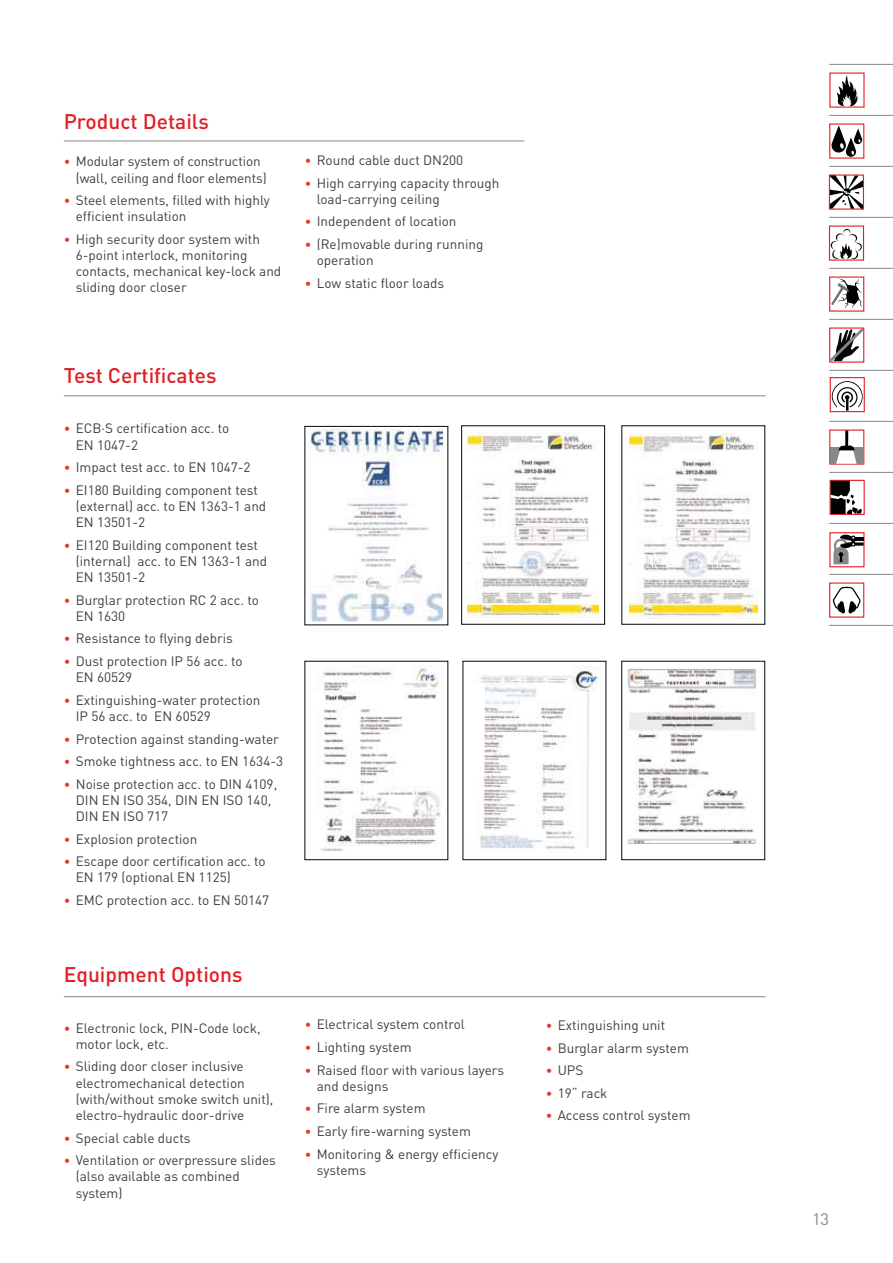
<style>
.page{position:relative;width:893px;height:1263px;background:#fff}
.page>*{position:absolute;margin:0;border:0;box-sizing:border-box;transform-origin:0 0}
.t1{font:500 21px "DIN";color:#e21e26}
.t2{font:16.5px "DIN";color:#87888a}
.t3{font:13.5px/16.2px "DIN";color:#3e3e40}
.s1{font-size:12.75px;color:#e6362d}
</style>
<div class="page">
<hr style="left:64px;top:141px;width:460px;height:1px;background:#87888a">
<hr style="left:64px;top:996px;width:701px;height:1px;background:#87888a">
<hr style="left:64px;top:395px;width:701px;height:1px;background:#87888a">
<hr style="left:829px;top:115px;width:63px;height:1px;background:#87888a">
<hr style="left:829px;top:166px;width:63px;height:1px;background:#87888a">
<hr style="left:829px;top:217px;width:63px;height:1px;background:#87888a">
<hr style="left:829px;top:268px;width:63px;height:1px;background:#87888a">
<hr style="left:829px;top:319px;width:63px;height:1px;background:#87888a">
<hr style="left:829px;top:370px;width:63px;height:1px;background:#87888a">
<hr style="left:829px;top:421px;width:63px;height:1px;background:#87888a">
<hr style="left:829px;top:472px;width:63px;height:1px;background:#87888a">
<hr style="left:829px;top:523px;width:63px;height:1px;background:#87888a">
<hr style="left:829px;top:574px;width:63px;height:1px;background:#87888a">
<hr style="left:829px;top:64px;width:63px;height:1px;background:#87888a">
<hr style="left:829px;top:625px;width:63px;height:1px;background:#87888a">
<svg style="left:836px;top:75px;width:22px;height:32px"></svg>
<div style="left:829px;top:124px;width:35px;height:35px;border:1px solid #e21e26"></div>
<svg style="left:830px;top:125px;width:32px;height:32px"></svg>
<div style="left:828px;top:226px;width:36px;height:35px;border:1px solid #e21e26"></div>
<svg style="left:830px;top:229px;width:32px;height:31px"></svg>
<div style="left:829px;top:277px;width:35px;height:35px;border:1px solid #e21e26"></div>
<svg style="left:831px;top:278px;width:31px;height:31px"></svg>
<div style="left:829px;top:328px;width:35px;height:35px;border:1px solid #e21e26"></div>
<svg style="left:830px;top:329px;width:33px;height:32px"></svg>
<div style="left:829px;top:377px;width:35px;height:35px;border:1px solid #e21e26"></div>
<svg style="left:831px;top:381px;width:31px;height:30px"></svg>
<div style="left:829px;top:430px;width:35px;height:35px;border:1px solid #e21e26"></div>
<div style="left:830px;top:447px;width:33px;height:17px;background:#87888a"></div>
<svg style="left:836px;top:431px;width:20px;height:33px"></svg>
<div style="left:829px;top:480px;width:35px;height:35px;border:1px solid #e21e26"></div>
<svg style="left:830px;top:481px;width:32px;height:33px"></svg>
<svg style="left:833px;top:564px;width:16px;height:1px"></svg>
<div style="left:829px;top:532px;width:35px;height:35px;border:1px solid #e21e26"></div>
<svg style="left:833px;top:534px;width:30px;height:30px"></svg>
<div style="left:829px;top:583px;width:35px;height:35px;border:1px solid #e21e26"></div>
<svg style="left:833px;top:586px;width:27px;height:28px"></svg>
<svg style="left:830px;top:177px;width:32px;height:31px"></svg>
<div style="left:828px;top:175px;width:36px;height:35px;border:1px solid #e21e26"></div>
<img style="left:310px;top:430px;width:132px;height:191px">
<img style="left:467px;top:433px;width:131px;height:185px">
<img style="left:629px;top:433px;width:128px;height:185px">
<img style="left:318px;top:665px;width:124px;height:187px">
<img style="left:480px;top:666px;width:120px;height:183px">
<img style="left:626px;top:668px;width:130px;height:176px">
<h1 class="t1" style="left:64px;top:114px;width:147px">Product Details</h1>
<p class="t3" style="left:76px;top:155px;width:192px;text-indent:-12px"><span class="s1">•</span> Modular system of construction (wall, ceiling and floor elements)</p>
<p class="t3" style="left:76px;top:194px;width:196px;text-indent:-12px"><span class="s1">•</span> Steel elements, filled with highly efficient insulation</p>
<p class="t3" style="left:76px;top:233px;width:207px;text-indent:-12px"><span class="s1">•</span> High security door system with<br>6-point interlock, monitoring contacts, mechanical key-lock and sliding door closer</p>
<p class="t3" style="left:305px;top:154px;width:160px"><span class="s1">•</span> Round cable duct DN200</p>
<p class="t3" style="left:317px;top:176px;width:184px;text-indent:-12px"><span class="s1">•</span> High carrying capacity through load-carrying ceiling</p>
<p class="t3" style="left:305px;top:215px;width:153px"><span class="s1">•</span> Independent of location</p>
<p class="t3" style="left:317px;top:237px;width:168px;text-indent:-12px"><span class="s1">•</span> (Re)movable during running operation</p>
<p class="t3" style="left:305px;top:276px;width:141px"><span class="s1">•</span> Low static floor loads</p>
<h1 class="t1" style="left:64px;top:368px;width:154px">Test Certificates</h1>
<p class="t3" style="left:76px;top:422px;width:155px;text-indent:-12px"><span class="s1">•</span> ECB·S certification acc. to<br>EN 1047-2</p>
<p class="t3" style="left:64px;top:461px;width:188px"><span class="s1">•</span> Impact test acc. to EN 1047-2</p>
<p class="t3" style="left:76px;top:483px;width:192px;text-indent:-12px"><span class="s1">•</span> EI180 Building component test (external) acc. to EN 1363-1 and<br>EN 13501-2</p>
<p class="t3" style="left:76px;top:538px;width:193px;text-indent:-12px"><span class="s1">•</span> EI120 Building component test (internal) acc. to EN 1363-1 and<br>EN 13501-2</p>
<p class="t3" style="left:76px;top:593px;width:185px;text-indent:-12px"><span class="s1">•</span> Burglar protection RC 2 acc. to<br>EN 1630</p>
<p class="t3" style="left:64px;top:632px;width:171px"><span class="s1">•</span> Resistance to flying debris</p>
<p class="t3" style="left:76px;top:655px;width:168px;text-indent:-12px"><span class="s1">•</span> Dust protection IP 56 acc. to<br>EN 60529</p>
<p class="t3" style="left:76px;top:693px;width:186px;text-indent:-12px"><span class="s1">•</span> Extinguishing-water protection<br>IP 56 acc. to EN 60529</p>
<p class="t3" style="left:64px;top:732px;width:217px"><span class="s1">•</span> Protection against standing-water</p>
<p class="t3" style="left:64px;top:755px;width:221px"><span class="s1">•</span> Smoke tightness acc. to EN 1634-3</p>
<p class="t3" style="left:76px;top:777px;width:203px;text-indent:-12px"><span class="s1">•</span> Noise protection acc. to DIN 4109,<br>DIN EN ISO 354, DIN EN ISO 140,<br>DIN EN ISO 717</p>
<p class="t3" style="left:64px;top:832px;width:135px"><span class="s1">•</span> Explosion protection</p>
<p class="t3" style="left:76px;top:855px;width:191px;text-indent:-12px"><span class="s1">•</span> Escape door certification acc. to<br>EN 179 (optional EN 1125)</p>
<p class="t3" style="left:64px;top:894px;width:207px"><span class="s1">•</span> EMC protection acc. to EN 50147</p>
<h1 class="t1" style="left:64px;top:967px;width:180px">Equipment Options</h1>
<p class="t3" style="left:76px;top:1021px;width:186px;text-indent:-12px"><span class="s1">•</span> Electronic lock, PIN-Code lock, motor lock, etc.</p>
<p class="t3" style="left:76px;top:1060px;width:199px;text-indent:-12px"><span class="s1">•</span> Sliding door closer inclusive electromechanical detection (with/without smoke switch unit), electro-hydraulic door-drive</p>
<p class="t3" style="left:64px;top:1131px;width:128px"><span class="s1">•</span> Special cable ducts</p>
<p class="t3" style="left:76px;top:1154px;width:202px;text-indent:-12px"><span class="s1">•</span> Ventilation or overpressure slides (also available as combined system)</p>
<p class="t3" style="left:305px;top:1018px;width:162px"><span class="s1">•</span> Electrical system control</p>
<p class="t3" style="left:305px;top:1041px;width:108px"><span class="s1">•</span> Lighting system</p>
<p class="t3" style="left:317px;top:1063px;width:189px;text-indent:-12px"><span class="s1">•</span> Raised floor with various layers and designs</p>
<p class="t3" style="left:305px;top:1102px;width:122px"><span class="s1">•</span> Fire alarm system</p>
<p class="t3" style="left:305px;top:1125px;width:168px"><span class="s1">•</span> Early fire-warning system</p>
<p class="t3" style="left:317px;top:1147px;width:183px;text-indent:-12px"><span class="s1">•</span> Monitoring &amp; energy efficiency systems</p>
<p class="t3" style="left:545px;top:1019px;width:121px"><span class="s1">•</span> Extinguishing unit</p>
<p class="t3" style="left:545px;top:1041px;width:145px"><span class="s1">•</span> Burglar alarm system</p>
<p class="t3" style="left:545px;top:1064px;width:39px"><span class="s1">•</span> UPS</p>
<p class="t3" style="left:545px;top:1086px;width:63px"><span class="s1">•</span> 19“ rack</p>
<p class="t3" style="left:545px;top:1109px;width:146px"><span class="s1">•</span> Access control system</p>
<p class="t2" style="left:812px;top:1213px;width:19px">13</p>
</div>
